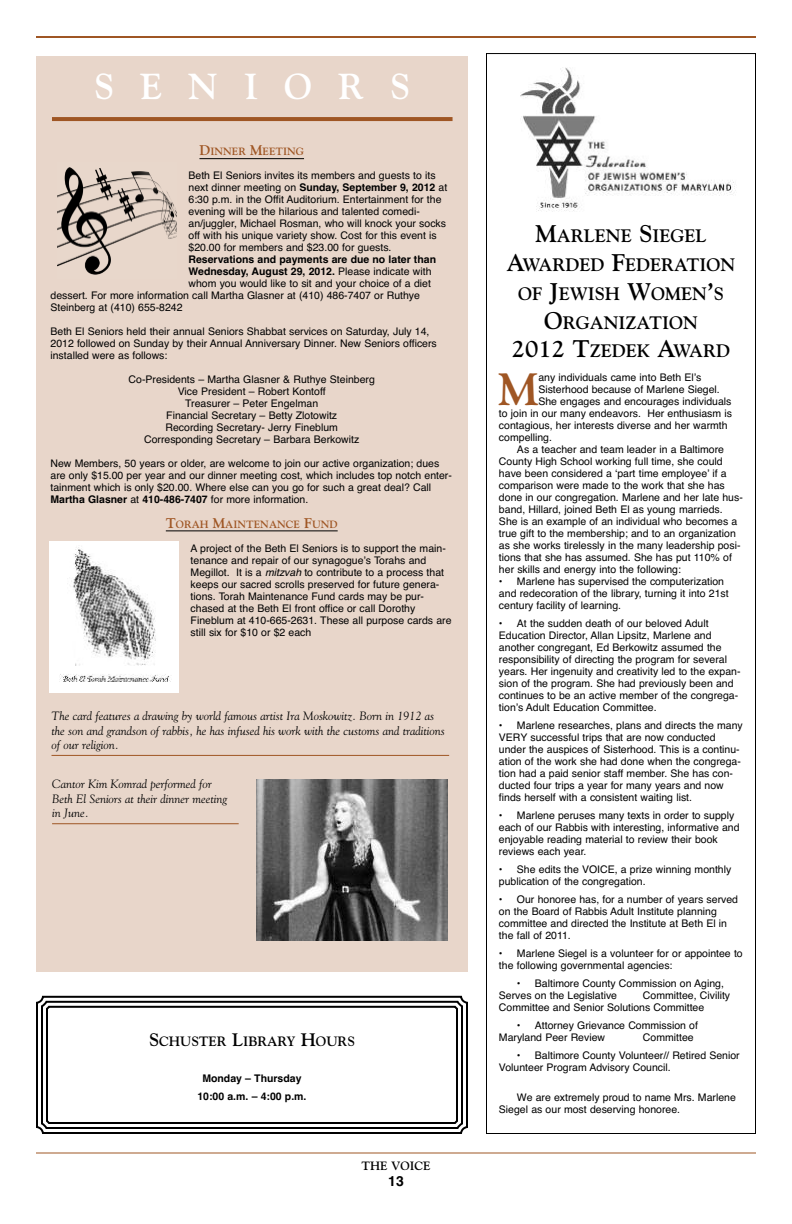
<style>
.page{position:relative;width:792px;height:1224px;background:#fff}
.page>*{position:absolute;margin:0;border:0;box-sizing:border-box;transform-origin:0 0}
.t1{font:700 45px "Goudy";color:#9f5624}
.t2{font:700 36px "Goudy";letter-spacing:.725em;color:#fff}
.t3{font:700 18px/28.8px "Goudy";color:#000;text-align:center}
.t4{font:700 14px "Helvetica";color:#000}
.t5{font:700 13.5px "Goudy";color:#000}
.t6{font:italic 12px/14.4px "Goudy";color:#000}
.t7{font:700 12px "Goudy";color:#000}
.t8{font:10.5px/12px "Helvetica";color:#000}
.t9{font:700 10.5px/18px "Helvetica";color:#000;text-align:center}
.t10{font:700 10.5px "Goudy";color:#9f5624}
.s1{font-size:14px}
.s2{font-weight:700}
.s3{font-weight:400}
.s4{font-style:italic}
.s5{font-size:18px}
.s6{font-size:24px}
</style>
<div class="page">
<hr style="left:36px;top:1152px;width:720px;height:2px;background:#9f5624">
<hr style="left:36px;top:36px;width:720px;height:2px;background:#9f5624">
<div style="left:36px;top:56px;width:432px;height:916px;background:#e8d6ca"></div>
<hr style="left:52px;top:117px;width:401px;height:4px;background:#9f5624">
<hr style="left:52px;top:755px;width:397px;height:1px;background:#9f5624">
<hr style="left:199px;top:158px;width:105px;height:1px;background:#000">
<hr style="left:166px;top:530px;width:172px;height:1px;background:#000">
<div style="left:50px;top:542px;width:129px;height:151px;background:#fff"></div>
<img style="left:60px;top:547px;width:111px;height:135px">
<img style="left:57px;top:167px;width:120px;height:108px">
<svg style="left:36px;top:995px;width:432px;height:139px"></svg>
<div style="left:41px;top:1001px;width:422px;height:128px;border:2px solid #000;border-radius:4px"></div>
<div style="left:46px;top:1006px;width:412px;height:118px;border:2px solid #000;border-radius:2px"></div>
<img style="left:256px;top:779px;width:191px;height:161px">
<hr style="left:52px;top:823px;width:187px;height:1px;background:#9f5624">
<img style="left:520px;top:68px;width:216px;height:144px">
<h2 class="t2" style="left:94px;top:65px;width:318px">SENIORS</h2>
<p class="t10" style="left:199px;top:146px;width:106px"><span class="s1">D</span>INNER <span class="s1">M</span>EETING</p>
<p class="t8" style="left:189px;top:170px;width:260px">Beth El Seniors invites its members and guests to its next dinner meeting on <span class="s2">Sunday, September 9, 2012</span> at 6:30 p.m. in the Offit Auditorium. Entertainment for the evening will be the hilarious and talented comedi&shy;an/juggler, Michael Rosman, who will knock your socks off with his unique variety show. Cost for this event is $20.00 for members and $23.00 for guests.</p>
<p class="t9" style="left:189px;top:251px;width:249px">Reservations and payments are due no later than</p>
<p class="t9" style="left:189px;top:263px;width:245px">Wednesday, August 29, 2012. <span class="s3">Please indicate with</span></p>
<p class="t8" style="left:189px;top:278px;width:244px">whom you would like to sit and your choice of a diet</p>
<p class="t8" style="left:50px;top:290px;width:371px">dessert. For more information call Martha Glasner at (410) 486-7407 or Ruthye</p>
<p class="t8" style="left:50px;top:302px;width:134px">Steinberg at (410) 655-8242</p>
<p class="t8" style="left:50px;top:326px;width:388px">Beth El Seniors held their annual Seniors Shabbat services on Saturday, July 14,<br>2012 followed on Sunday by their Annual Anniversary Dinner. New Seniors officers installed were as follows:</p>
<p class="t8" style="left:129px;top:374px;width:248px;text-align:center">Co-Presidents – Martha Glasner &amp; Ruthye Steinberg Vice President – Robert Kontoff<br>Treasurer – Peter Engelman<br>Financial Secretary – Betty Zlotowitz<br>Recording Secretary- Jerry Fineblum<br>Corresponding Secretary – Barbara Berkowitz</p>
<p class="t8" style="left:50px;top:458px;width:403px">New Members, 50 years or older, are welcome to join our active organization; dues are only $15.00 per year and our dinner meeting cost, which includes top notch enter&shy;tainment which is only $20.00. Where else can you go for such a great deal? Call <span class="s2">Martha Glasner</span> at <span class="s2">410-486-7407</span> for more information.</p>
<p class="t10" style="left:166px;top:518px;width:173px"><span class="s1">T</span>ORAH <span class="s1">M</span>AINTENANCE <span class="s1">F</span>UND</p>
<p class="t8" style="left:191px;top:542px;width:262px">A project of the Beth El Seniors is to support the main&shy;tenance and repair of our synagogueʼs Torahs and Megillot. It is a <span class="s4">mitzvah</span> to contribute to a process that keeps our sacred scrolls preserved for future genera&shy;tions. Torah Maintenance Fund cards may be pur&shy;chased at the Beth El front office or call Dorothy Fineblum at 410-665-2631. These all purpose cards are still six for $10 or $2 each</p>
<p class="t6" style="left:52px;top:709px;width:395px">The card features a drawing by world famous artist Ira Moskowitz. Born in 1912 as the son and grandson of rabbis, he has infused his work with the customs and traditions of our religion.</p>
<p class="t6" style="left:52px;top:777px;width:177px">Cantor Kim Komrad performed for<br>Beth El Seniors at their dinner meeting in June.</p>
<p class="t5" style="left:149px;top:1033px;width:207px"><span class="s5">S</span>CHUSTER <span class="s5">L</span>IBRARY <span class="s5">H</span>OURS</p>
<p class="t9" style="left:197px;top:1069px;width:111px">Monday – Thursday<br>10:00 a.m. – 4:00 p.m.</p>
<p class="t7" style="left:362px;top:1158px;width:70px">THE VOICE</p>
<h3 class="t4" style="left:388px;top:1173px;width:17px">13</h3>
<h3 class="t3" style="left:506px;top:222px;width:231px"><span class="s6">M</span>ARLENE <span class="s6">S</span>IEGEL<br><span class="s6">A</span>WARDED <span class="s6">F</span>EDERATION<br>OF <span class="s6">J</span>EWISH <span class="s6">W</span>OMEN<span class="s6">’</span>S<br><span class="s6">O</span>RGANIZATION<br><span class="s6">2012 T</span>ZEDEK <span class="s6">A</span>WARD</h3>
<h1 class="t1" style="left:498px;top:364px;width:42px">M</h1>
<p class="t8" style="left:538px;top:372px;width:164px">any individuals came into Beth Elʼs</p>
<p class="t8" style="left:538px;top:384px;width:183px">Sisterhood because of Marlene Siegel.</p>
<p class="t8" style="left:538px;top:396px;width:195px">She engages and encourages individuals</p>
<p class="t8" style="left:499px;top:408px;width:235px">to join in our many endeavors. Her enthusiasm is</p>
<p class="t8" style="left:499px;top:420px;width:230px">contagious, her interests diverse and her warmth</p>
<p class="t8" style="left:499px;top:432px;width:55px">compelling.</p>
<p class="t8" style="left:517px;top:444px;width:209px">As a teacher and team leader in a Baltimore</p>
<p class="t8" style="left:499px;top:456px;width:225px">County High School working full time, she could</p>
<p class="t8" style="left:499px;top:468px;width:229px">have been considered a ʻpart time employeeʼ if a</p>
<p class="t8" style="left:499px;top:480px;width:227px">comparison were made to the work that she has</p>
<p class="t8" style="left:499px;top:492px;width:245px">done in our congregation. Marlene and her late hus-</p>
<p class="t8" style="left:499px;top:504px;width:225px">band, Hillard, joined Beth El as young marrieds.</p>
<p class="t8" style="left:499px;top:516px;width:240px">She is an example of an individual who becomes a</p>
<p class="t8" style="left:499px;top:528px;width:238px">true gift to the membership; and to an organization</p>
<p class="t8" style="left:499px;top:540px;width:243px">as she works tirelessly in the many leadership posi-</p>
<p class="t8" style="left:499px;top:552px;width:234px">tions that she has assumed. She has put 110% of</p>
<p class="t8" style="left:499px;top:564px;width:184px">her skills and energy into the following:</p>
<p class="t8" style="left:499px;top:576px;width:231px">• Marlene has supervised the computerization and redecoration of the library, turning it into 21st century facility of learning.</p>
<p class="t8" style="left:499px;top:618px;width:243px">• At the sudden death of our beloved Adult Education Director, Allan Lipsitz, Marlene and another congregant, Ed Berkowitz assumed the responsibility of directing the program for several years. Her ingenuity and creativity led to the expan&shy;sion of the program. She had previously been and continues to be an active member of the congrega&shy;tionʼs Adult Education Committee.</p>
<p class="t8" style="left:499px;top:720px;width:245px">• Marlene researches, plans and directs the many VERY successful trips that are now conducted under the auspices of Sisterhood. This is a continu&shy;ation of the work she had done when the congrega&shy;tion had a paid senior staff member. She has con&shy;ducted four trips a year for many years and now finds herself with a consistent waiting list.</p>
<p class="t8" style="left:499px;top:810px;width:242px">• Marlene peruses many texts in order to supply each of our Rabbis with interesting, informative and enjoyable reading material to review their book reviews each year.</p>
<p class="t8" style="left:499px;top:864px;width:234px">• She edits the VOICE, a prize winning monthly publication of the congregation.</p>
<p class="t8" style="left:499px;top:894px;width:241px">• Our honoree has, for a number of years served on the Board of Rabbis Adult Institute planning committee and directed the Institute at Beth El in the fall of 2011.</p>
<p class="t8" style="left:499px;top:948px;width:245px">• Marlene Siegel is a volunteer for or appointee to the following governmental agencies:</p>
<p class="t8" style="left:499px;top:978px;width:227px;text-indent:18px">• Baltimore County Commission on Aging,<br>Serves on the Legislative</p>
<p class="t8" style="left:499px;top:990px;width:233px;text-indent:144px">Committee, Civility<br>Committee and Senior Solutions Committee</p>
<p class="t8" style="left:499px;top:1020px;width:201px;text-indent:18px">• Attorney Grievance Commission of<br>Maryland Peer Review</p>
<p class="t8" style="left:643px;top:1032px;width:52px">Committee</p>
<p class="t8" style="left:499px;top:1050px;width:242px;text-indent:18px">• Baltimore County Volunteer// Retired Senior<br>Volunteer Program Advisory Council.</p>
<p class="t8" style="left:499px;top:1092px;width:238px;text-indent:18px">We are extremely proud to name Mrs. Marlene<br>Siegel as our most deserving honoree.</p>
</div>
